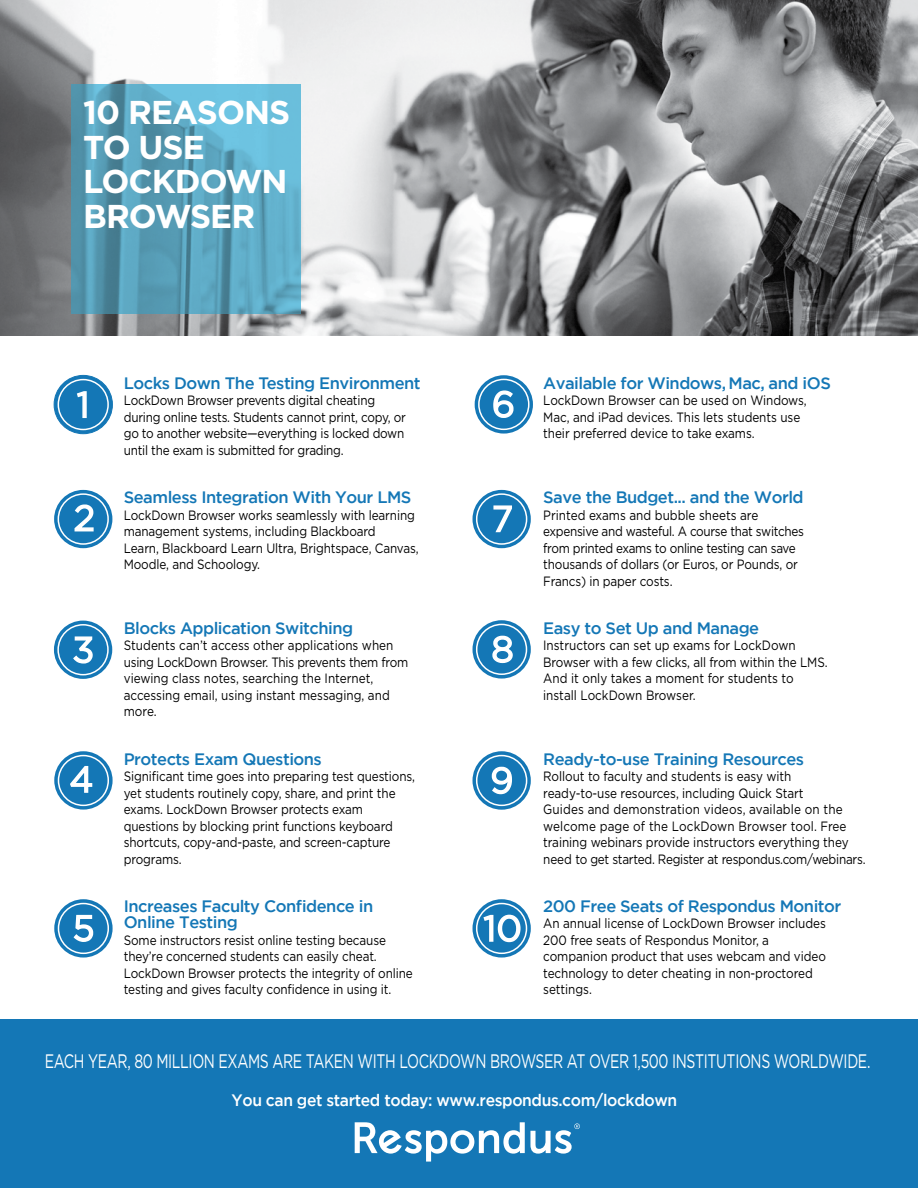
<style>
.page{position:relative;width:918px;height:1188px;background:#fff}
.page>*{position:absolute;margin:0;border:0;box-sizing:border-box;transform-origin:0 0}
.t1{font:700 33px/34.5px "Gotham";letter-spacing:-.03em;color:#fff}
.t2{font:19.5px "Gotham";letter-spacing:-.025em;color:#fff;scale:.72 1}
.t3{font:500 16.5px/16.5px "Gotham";letter-spacing:-.03em;color:#1477b6}
.t4{font:500 16.5px "Gotham";letter-spacing:-.025em;color:#fff;scale:.95 1}
.t5{font:13.5px/16.5px "Gotham";letter-spacing:-.01em;color:#000;scale:.87 1}
</style>
<div class="page">
<div style="left:0;top:1020px;width:918px;height:168px;background:#1477b6"></div>
<svg style="left:54px;top:375px;width:58px;height:59px"></svg>
<div style="left:54px;top:375px;width:59px;height:59px;border:1px solid #1477b6;border-radius:50%"></div>
<div style="left:58px;top:380px;width:50px;height:50px;background:#1477b6;border-radius:50%"></div>
<div style="left:58px;top:379px;width:51px;height:51px;border:2px solid #fff;border-radius:50%"></div>
<svg style="left:76px;top:391px;width:11px;height:28px"></svg>
<svg style="left:54px;top:490px;width:58px;height:58px"></svg>
<div style="left:58px;top:494px;width:50px;height:50px;background:#1477b6;border-radius:50%"></div>
<div style="left:58px;top:493px;width:51px;height:52px;border:2px solid #fff;border-radius:50%"></div>
<svg style="left:74px;top:504px;width:20px;height:28px"></svg>
<svg style="left:54px;top:621px;width:58px;height:58px"></svg>
<div style="left:58px;top:625px;width:50px;height:50px;background:#1477b6;border-radius:50%"></div>
<div style="left:57px;top:624px;width:52px;height:51px;border:2px solid #fff;border-radius:50%"></div>
<svg style="left:73px;top:636px;width:20px;height:28px"></svg>
<svg style="left:54px;top:751px;width:59px;height:59px"></svg>
<div style="left:58px;top:756px;width:50px;height:49px;background:#1477b6;border-radius:50%"></div>
<div style="left:58px;top:755px;width:51px;height:51px;border:2px solid #fff;border-radius:50%"></div>
<svg style="left:70px;top:765px;width:23px;height:28px"></svg>
<svg style="left:54px;top:899px;width:59px;height:59px"></svg>
<div style="left:58px;top:904px;width:50px;height:49px;background:#1477b6;border-radius:50%"></div>
<div style="left:58px;top:903px;width:51px;height:51px;border:2px solid #fff;border-radius:50%"></div>
<svg style="left:73px;top:914px;width:21px;height:28px"></svg>
<svg style="left:475px;top:375px;width:58px;height:59px"></svg>
<div style="left:479px;top:379px;width:50px;height:50px;background:#1477b6;border-radius:50%"></div>
<div style="left:478px;top:379px;width:52px;height:51px;border:2px solid #fff;border-radius:50%"></div>
<svg style="left:493px;top:390px;width:21px;height:28px"></svg>
<svg style="left:473px;top:490px;width:58px;height:58px"></svg>
<div style="left:477px;top:494px;width:50px;height:50px;background:#1477b6;border-radius:50%"></div>
<div style="left:476px;top:493px;width:51px;height:52px;border:2px solid #fff;border-radius:50%"></div>
<svg style="left:493px;top:505px;width:19px;height:28px"></svg>
<svg style="left:473px;top:620px;width:58px;height:59px"></svg>
<div style="left:477px;top:624px;width:50px;height:50px;background:#1477b6;border-radius:50%"></div>
<div style="left:476px;top:624px;width:51px;height:51px;border:2px solid #fff;border-radius:50%"></div>
<svg style="left:492px;top:635px;width:21px;height:29px"></svg>
<svg style="left:473px;top:751px;width:58px;height:59px"></svg>
<div style="left:477px;top:756px;width:50px;height:49px;background:#1477b6;border-radius:50%"></div>
<div style="left:476px;top:755px;width:51px;height:51px;border:2px solid #fff;border-radius:50%"></div>
<svg style="left:491px;top:766px;width:21px;height:29px"></svg>
<svg style="left:473px;top:899px;width:58px;height:59px"></svg>
<div style="left:477px;top:904px;width:50px;height:49px;background:#1477b6;border-radius:50%"></div>
<div style="left:476px;top:903px;width:51px;height:51px;border:2px solid #fff;border-radius:50%"></div>
<svg style="left:482px;top:914px;width:39px;height:29px"></svg>
<svg style="left:355px;top:1122px;width:225px;height:40px"></svg>
<img style="left:0;top:0;width:918px;height:335px">
<svg style="left:71px;top:84px;width:230px;height:230px;background:#5ba4be"></svg>
<h1 class="t1" style="left:83px;top:95px;width:209px">10 REASONS<br>TO USE<br>LOCKDOWN<br>BROWSER</h1>
<p class="t3" style="left:124px;top:374px;width:298px">Locks Down The Testing Environment</p>
<p class="t5" style="left:124px;top:392px;width:326px">LockDown Browser prevents digital cheating during online tests. Students cannot print, copy, or go to another website—everything is locked down until the exam is submitted for grading.</p>
<p class="t3" style="left:124px;top:489px;width:289px">Seamless Integration With Your LMS</p>
<p class="t5" style="left:124px;top:506px;width:341px">LockDown Browser works seamlessly with learning management systems, including Blackboard<br>Learn, Blackboard Learn Ultra, Brightspace, Canvas, Moodle, and Schoology.</p>
<p class="t3" style="left:124px;top:619px;width:231px">Blocks Application Switching</p>
<p class="t5" style="left:124px;top:637px;width:329px">Students can’t access other applications when using LockDown Browser. This prevents them from viewing class notes, searching the Internet, accessing email, using instant messaging, and more.</p>
<p class="t3" style="left:124px;top:750px;width:200px">Protects Exam Questions</p>
<p class="t5" style="left:124px;top:768px;width:336px">Significant time goes into preparing test questions, yet students routinely copy, share, and print the exams. LockDown Browser protects exam questions by blocking print functions keyboard shortcuts, copy-and-paste, and screen-capture programs.</p>
<p class="t3" style="left:124px;top:898px;width:251px">Increases Faculty Confidence in<br>Online Testing</p>
<p class="t5" style="left:124px;top:932px;width:334px">Some instructors resist online testing because they’re concerned students can easily cheat.<br>LockDown Browser protects the integrity of online testing and gives faculty confidence in using it.</p>
<p class="t3" style="left:543px;top:374px;width:289px">Available for Windows, Mac, and iOS</p>
<p class="t5" style="left:543px;top:392px;width:305px">LockDown Browser can be used on Windows,<br>Mac, and iPad devices. This lets students use their preferred device to take exams.</p>
<p class="t3" style="left:543px;top:489px;width:262px">Save the Budget... and the World</p>
<p class="t5" style="left:543px;top:506px;width:301px">Printed exams and bubble sheets are expensive and wasteful. A course that switches from printed exams to online testing can save thousands of dollars (or Euros, or Pounds, or Francs) in paper costs.</p>
<p class="t3" style="left:543px;top:619px;width:218px">Easy to Set Up and Manage</p>
<p class="t5" style="left:543px;top:637px;width:328px">Instructors can set up exams for LockDown Browser with a few clicks, all from within the LMS.<br>And it only takes a moment for students to install LockDown Browser.</p>
<p class="t3" style="left:543px;top:750px;width:262px">Ready-to-use Training Resources</p>
<p class="t5" style="left:543px;top:768px;width:372px">Rollout to faculty and students is easy with ready-to-use resources, including Quick Start<br>Guides and demonstration videos, available on the welcome page of the LockDown Browser tool. Free training webinars provide instructors everything they need to get started. Register at respondus.com/webinars.</p>
<p class="t3" style="left:543px;top:898px;width:300px">200 Free Seats of Respondus Monitor</p>
<p class="t5" style="left:543px;top:915px;width:327px">An annual license of LockDown Browser includes 200 free seats of Respondus Monitor, a companion product that uses webcam and video technology to deter cheating in non-proctored settings.</p>
<h2 class="t2" style="left:45px;top:1049px;width:1148px">EACH YEAR, 80 MILLION EXAMS ARE TAKEN WITH LOCKDOWN BROWSER AT OVER 1,500 INSTITUTIONS WORLDWIDE.</h2>
<p class="t4" style="left:232px;top:1091px;width:471px">You can get started today: www.respondus.com/lockdown</p>
</div>
